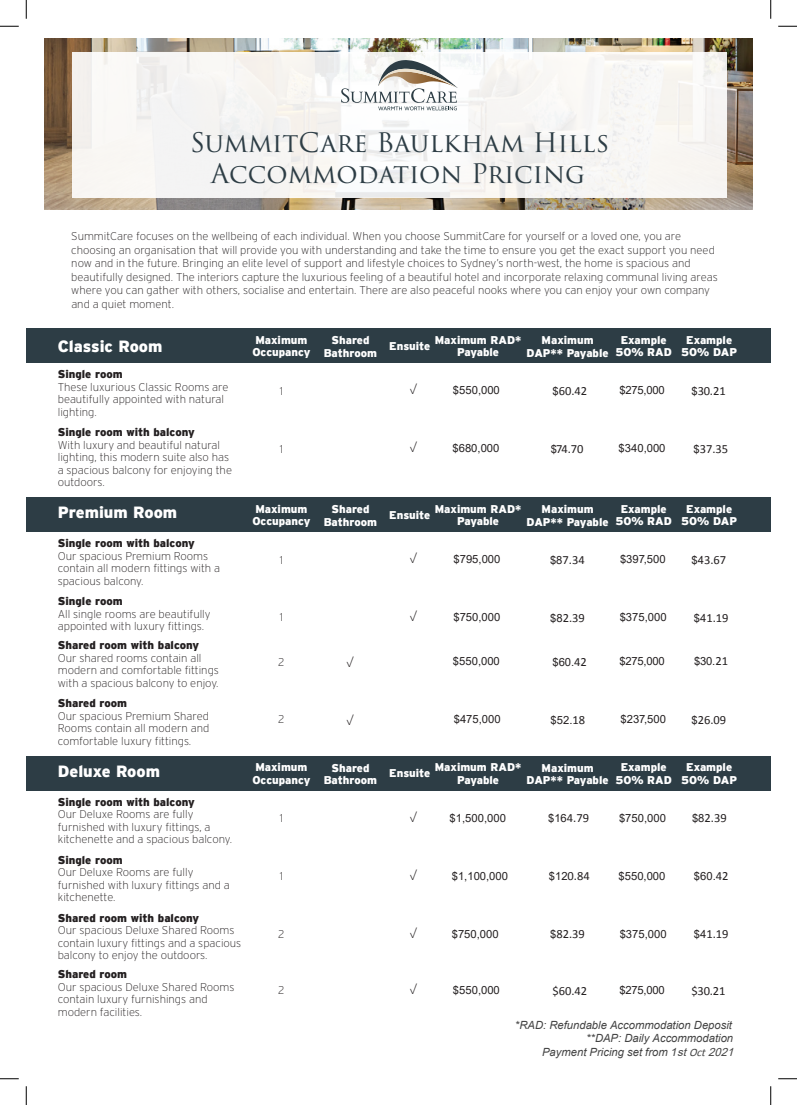
<style>
.page{position:relative;width:797px;height:1105px;background:#fff}
.page>*{position:absolute;margin:0;border:0;box-sizing:border-box;transform-origin:0 0}
.t1{font:26.25px/30.5px "Trajan Pro 3";color:#2d3d45;text-align:center}
.t2{font:900 16.25px "Interstate";color:#fff}
.t3{font:200 15px "Interstate";color:#231f20}
.t4{font:12.5px "Calibri";color:#231f20}
.t5{font:200 11.25px/12.5px "Interstate";color:#231f20}
.t6{font:900 11.25px/12.5px "Interstate";color:#fff;text-align:center}
.t7{font:11.25px "Arial";color:#231f20}
.t8{font:italic 11.25px "Arial";color:#434343}
.s1{font-weight:900}
.s2{font-family:"Arial";font-size:11.25px}
.s3{font-family:"Calibri";font-size:12.5px}
.s4{font-style:inherit}
.s5{font-family:"Calibri"}
</style>
<div class="page">
<img style="left:44px;top:39px;width:708px;height:171px">
<div style="left:72px;top:52px;width:654px;height:145px;background:#f7f6f4"></div>
<div style="left:26px;top:329px;width:744px;height:34px;background:#2d3d45"></div>
<div style="left:26px;top:498px;width:744px;height:34px;background:#2d3d45"></div>
<div style="left:26px;top:756px;width:744px;height:34px;background:#2d3d45"></div>
<svg style="left:341px;top:60px;width:116px;height:50px"></svg>
<svg style="left:0;top:25px;width:19px;height:2px"></svg>
<svg style="left:778px;top:25px;width:19px;height:2px"></svg>
<svg style="left:0;top:1078px;width:19px;height:1px"></svg>
<svg style="left:778px;top:1078px;width:19px;height:1px"></svg>
<svg style="left:25px;top:0;width:2px;height:19px"></svg>
<svg style="left:25px;top:1086px;width:2px;height:19px"></svg>
<svg style="left:770px;top:0;width:1px;height:19px"></svg>
<svg style="left:770px;top:1086px;width:1px;height:19px"></svg>
<p class="t1" style="left:190px;top:129px;width:420px">SummitCare Baulkham Hills<br>Accommodation Pricing</p>
<p class="t5" style="left:71px;top:230px;width:648px;line-height:13.5px">SummitCare focuses on the wellbeing of each individual. When you choose SummitCare for yourself or a loved one, you are choosing an organisation that will provide you with understanding and take the time to ensure you get the exact support you need now and in the future. Bringing an elite level of support and lifestyle choices to Sydney’s north-west, the home is spacious and beautifully designed. The interiors capture the luxurious feeling of a beautiful hotel and incorporate relaxing communal living areas where you can gather with others, socialise and entertain. There are also peaceful nooks where you can enjoy your own company and a quiet moment.</p>
<p class="t2" style="left:58px;top:337px;width:106px">Classic Room</p>
<p class="t6" style="left:252px;top:333px;width:60px;text-align:left">Maximum<br>Occupancy</p>
<p class="t6" style="left:324px;top:334px;width:55px">Shared<br>Bathroom</p>
<p class="t6" style="left:389px;top:340px;width:43px">Ensuite</p>
<p class="t6" style="left:435px;top:333px;width:88px">Maximum RAD*<br>Payable</p>
<p class="t6" style="left:526px;top:334px;width:83px">Maximum<br>DAP** Payable</p>
<p class="t6" style="left:615px;top:333px;width:58px">Example<br>50% RAD</p>
<p class="t6" style="left:681px;top:333px;width:57px">Example<br>50% DAP</p>
<p class="t5" style="left:58px;top:368px;width:172px"><span class="s1">Single room<br></span>These luxurious Classic Rooms are beautifully appointed with natural lighting.</p>
<p class="t5" style="left:58px;top:426px;width:176px"><span class="s1">Single room with balcony<br></span>With luxury and beautiful natural lighting, this modern suite also has a spacious balcony for enjoying the outdoors.</p>
<p class="t5" style="left:280px;top:384px;width:5px">1</p>
<p class="t3" style="left:409px;top:381px;width:10px">√</p>
<p class="t7" style="left:453px;top:383px;width:48px">$550,000</p>
<p class="t4" style="left:552px;top:382px;width:36px"><span class="s2">$</span>60.42</p>
<p class="t7" style="left:619px;top:383px;width:46px">$275,000</p>
<p class="t4" style="left:691px;top:382px;width:36px"><span class="s2">$</span>30.21</p>
<p class="t5" style="left:280px;top:442px;width:5px">1</p>
<p class="t3" style="left:409px;top:439px;width:10px">√</p>
<p class="t7" style="left:452px;top:441px;width:48px">$680,000</p>
<p class="t4" style="left:550px;top:440px;width:34px"><span class="s2">$</span>74.70</p>
<p class="t7" style="left:618px;top:441px;width:48px">$340,000</p>
<p class="t4" style="left:693px;top:440px;width:36px"><span class="s2">$</span>37.35</p>
<p class="t2" style="left:58px;top:503px;width:121px">Premium Room</p>
<p class="t6" style="left:252px;top:502px;width:60px;text-align:left">Maximum<br>Occupancy</p>
<p class="t6" style="left:324px;top:503px;width:55px">Shared<br>Bathroom</p>
<p class="t6" style="left:389px;top:509px;width:43px">Ensuite</p>
<p class="t6" style="left:435px;top:502px;width:88px">Maximum RAD*<br>Payable</p>
<p class="t5" style="left:58px;top:537px;width:164px"><span class="s1">Single room with balcony<br></span>Our spacious Premium Rooms contain all modern fittings with a spacious balcony.</p>
<p class="t6" style="left:526px;top:503px;width:83px">Maximum<br>DAP** Payable</p>
<p class="t6" style="left:615px;top:502px;width:58px">Example<br>50% RAD</p>
<p class="t6" style="left:681px;top:502px;width:57px">Example<br>50% DAP</p>
<p class="t5" style="left:280px;top:553px;width:5px">1</p>
<p class="t3" style="left:409px;top:550px;width:10px">√</p>
<p class="t7" style="left:453px;top:552px;width:48px">$795,000</p>
<p class="t4" style="left:550px;top:551px;width:36px"><span class="s2">$8</span>7.34</p>
<p class="t7" style="left:620px;top:552px;width:47px">$397,500</p>
<p class="t4" style="left:691px;top:551px;width:36px"><span class="s2">$4</span>3.67</p>
<p class="t5" style="left:58px;top:595px;width:154px"><span class="s1">Single room<br></span>All single rooms are beautifully appointed with luxury fittings.</p>
<p class="t5" style="left:58px;top:639px;width:163px"><span class="s1">Shared room with balcony<br></span>Our shared rooms contain all modern and comfortable fittings with a spacious balcony to enjoy.</p>
<p class="t5" style="left:58px;top:697px;width:153px"><span class="s1">Shared room<br></span>Our spacious Premium Shared<br>Rooms contain all modern and comfortable luxury fittings.</p>
<p class="t5" style="left:280px;top:611px;width:5px">1</p>
<p class="t3" style="left:409px;top:608px;width:10px">√</p>
<p class="t7" style="left:453px;top:610px;width:48px">$750,000</p>
<p class="t4" style="left:550px;top:609px;width:36px"><span class="s2">$8</span>2.39</p>
<p class="t7" style="left:619px;top:610px;width:48px">$375,000</p>
<p class="t4" style="left:693px;top:609px;width:36px"><span class="s2">$4</span>1.19</p>
<p class="t5" style="left:278px;top:655px;width:8px">2</p>
<p class="t3" style="left:346px;top:654px;width:10px">√</p>
<p class="t7" style="left:453px;top:654px;width:48px">$550,000</p>
<p class="t7" style="left:552px;top:654px;width:36px">$60.<span class="s3">42</span></p>
<p class="t7" style="left:619px;top:654px;width:46px">$275,000</p>
<p class="t7" style="left:694px;top:653px;width:35px">$30.<span class="s3">21</span></p>
<p class="t5" style="left:278px;top:713px;width:8px">2</p>
<p class="t3" style="left:346px;top:711px;width:10px">√</p>
<p class="t7" style="left:454px;top:712px;width:48px">$475,000</p>
<p class="t7" style="left:550px;top:712px;width:36px">$52.<span class="s3">18</span></p>
<p class="t7" style="left:620px;top:712px;width:47px">$237,500</p>
<p class="t4" style="left:691px;top:711px;width:36px"><span class="s2">$</span>26.09</p>
<p class="t2" style="left:58px;top:762px;width:104px">Deluxe Room</p>
<p class="t6" style="left:252px;top:761px;width:60px;text-align:left">Maximum<br>Occupancy</p>
<p class="t6" style="left:324px;top:762px;width:55px">Shared<br>Bathroom</p>
<p class="t6" style="left:389px;top:767px;width:43px">Ensuite</p>
<p class="t6" style="left:435px;top:761px;width:88px">Maximum RAD*<br>Payable</p>
<p class="t5" style="left:58px;top:795px;width:176px"><span class="s1">Single room with balcony<br></span>Our Deluxe Rooms are fully furnished with luxury fittings, a kitchenette and a spacious balcony.</p>
<p class="t6" style="left:526px;top:761px;width:83px">Maximum<br>DAP** Payable</p>
<p class="t6" style="left:615px;top:761px;width:58px">Example<br>50% RAD</p>
<p class="t6" style="left:681px;top:761px;width:57px">Example<br>50% DAP</p>
<p class="t5" style="left:280px;top:812px;width:5px">1</p>
<p class="t3" style="left:409px;top:808px;width:10px">√</p>
<p class="t7" style="left:449px;top:810px;width:58px">$1,500,000</p>
<p class="t4" style="left:548px;top:809px;width:42px"><span class="s2">$16</span>4.79</p>
<p class="t7" style="left:619px;top:810px;width:48px">$750,000</p>
<p class="t4" style="left:692px;top:809px;width:36px"><span class="s2">$8</span>2.39</p>
<p class="t5" style="left:58px;top:853px;width:173px"><span class="s1">Single room<br></span>Our Deluxe Rooms are fully furnished with luxury fittings and a kitchenette.</p>
<p class="t5" style="left:58px;top:911px;width:185px"><span class="s1">Shared room with balcony<br></span>Our spacious Deluxe Shared Rooms contain luxury fittings and a spacious balcony to enjoy the outdoors.</p>
<p class="t5" style="left:58px;top:968px;width:178px"><span class="s1">Shared room<br></span>Our spacious Deluxe Shared Rooms contain luxury furnishings and modern facilities.</p>
<p class="t3" style="left:409px;top:866px;width:10px">√</p>
<p class="t7" style="left:452px;top:868px;width:58px">$1,100,000</p>
<p class="t5" style="left:280px;top:870px;width:5px">1</p>
<p class="t4" style="left:549px;top:867px;width:42px"><span class="s2">$12</span>0.84</p>
<p class="t7" style="left:618px;top:868px;width:48px">$550,000</p>
<p class="t7" style="left:694px;top:868px;width:36px">$60.<span class="s3">42</span></p>
<p class="t5" style="left:278px;top:928px;width:8px">2</p>
<p class="t3" style="left:409px;top:924px;width:10px">√</p>
<p class="t7" style="left:452px;top:926px;width:48px">$750,000</p>
<p class="t4" style="left:550px;top:925px;width:36px"><span class="s2">$</span>82.39</p>
<p class="t7" style="left:619px;top:926px;width:48px">$375,000</p>
<p class="t4" style="left:693px;top:925px;width:36px"><span class="s2">$4</span>1.19</p>
<p class="t5" style="left:278px;top:984px;width:8px">2</p>
<p class="t3" style="left:409px;top:981px;width:10px">√</p>
<p class="t7" style="left:453px;top:983px;width:48px">$550,000</p>
<p class="t4" style="left:552px;top:982px;width:36px">$60.42</p>
<p class="t7" style="left:619px;top:983px;width:46px">$275,000</p>
<p class="t4" style="left:691px;top:982px;width:35px">$30.21</p>
<p class="t8" style="left:515px;top:1018px;width:218px">*RAD: Refundable Accommodation Deposit</p>
<p class="t8" style="left:586px;top:1031px;width:148px">**DAP: Daily Accommodation</p>
<p class="t8" style="left:542px;top:1045px;width:197px">Payment Pricing set from 1<span class="s4">st</span><span class="s5">Oct</span><span class="s4">2021</span></p>
</div>
